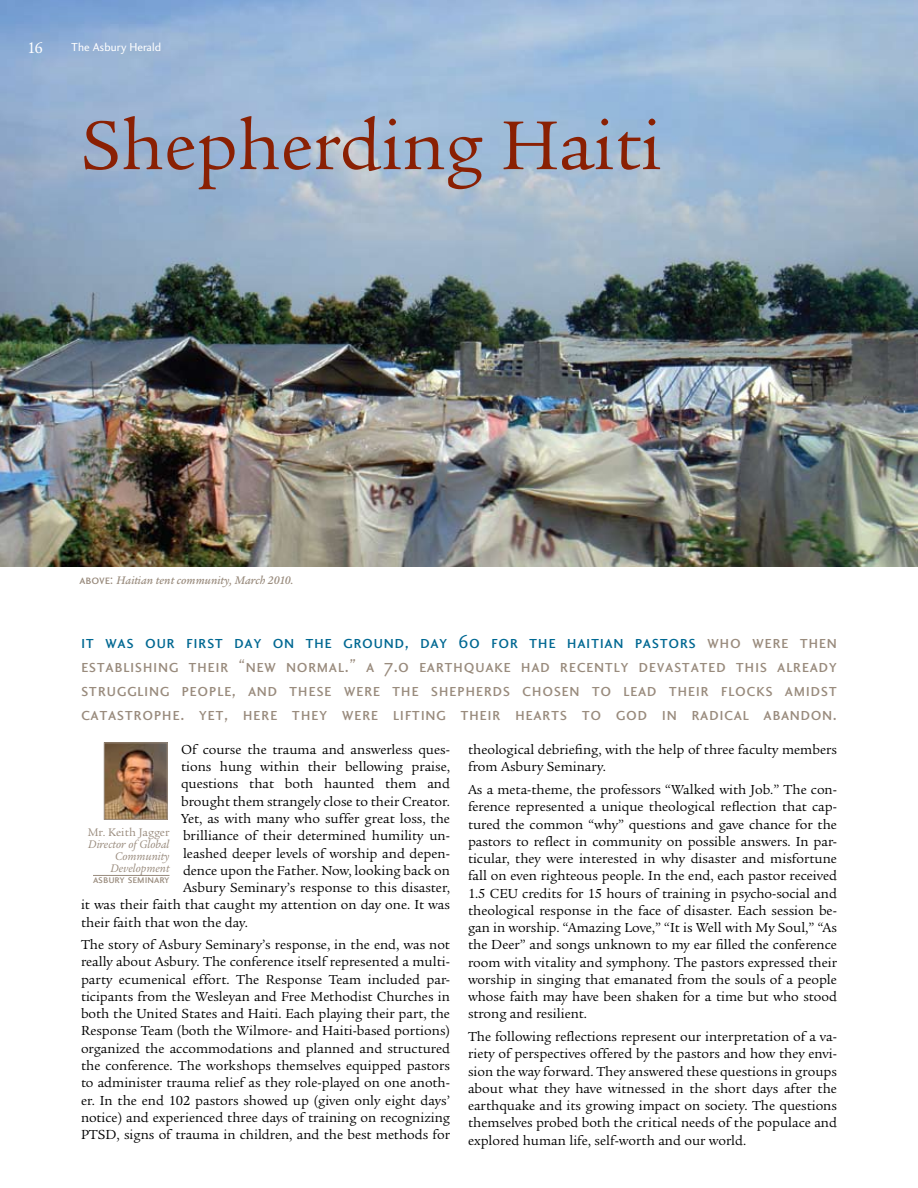
<style>
.page{position:relative;width:918px;height:1188px;background:#fff}
.page>*{position:absolute;margin:0;border:0;box-sizing:border-box;transform-origin:0 0}
.t1{font:75px "Legacy Ser ITC";color:#8a2003}
.t2{font:19.05px/24px "Charlotte Sans Small Caps Plain";letter-spacing:.03em;color:#998b7d;text-align:justify}
.t3{font:16.5px "Legacy Ser ITC";color:#fff}
.t4{font:14.25px/17.2px "Legacy Ser ITC";color:#000;text-align:justify}
.t5{font:italic 500 12px "Legacy Ser ITC";color:#998b7d}
.t6{font:italic 12px/12px "Legacy Ser ITC";color:#998b7d;text-align:right}
.t7{font:12px "Charlotte Sans Book Plain";color:#fff}
.t8{font:12px "Legacy Ser ITC";color:#998b7d}
.t9{font:12px "Charlotte Sans Small Caps Plain";color:#998b7d}
.s1{font-family:"Charlotte Sans Small Caps Plain";font-weight:400;font-style:normal;font-size:13.5px}
.s2{color:#006892}
</style>
<div class="page">
<img style="left:0;top:0;width:918px;height:567px">
<hr style="left:93px;top:875px;width:76px;height:1px;background:#998b7d">
<img style="left:106px;top:744px;width:60px;height:74px">
<div style="left:104px;top:742px;width:64px;height:78px;border:1px solid #998b7d"></div>
<p class="t3" style="left:27px;top:38px;width:18px">16</p>
<p class="t7" style="left:71px;top:40px;width:91px">The Asbury Herald</p>
<h1 class="t1" style="left:81px;top:103px;width:582px">Shepherding Haiti</h1>
<p class="t5" style="left:80px;top:573px;width:215px"><span class="s1">above:</span> Haitian tent community, March 2010.</p>
<p class="t2" style="left:81px;top:629px;width:758px"><span class="s2">it was our first day on the ground, day 60 for the haitian pastors</span> who were then establishing their “new normal.” a 7.0 earthquake had recently devastated this already struggling people, and these were the shepherds chosen to lead their flocks amidst catastrophe. yet, here they were lifting their hearts to god in radical abandon.</p>
<p class="t4" style="left:181px;top:741px;width:270px">Of course the trauma and answerless ques-</p>
<p class="t4" style="left:181px;top:758px;width:270px">tions hung within their bellowing praise,</p>
<p class="t4" style="left:181px;top:776px;width:270px">questions that both haunted them and</p>
<p class="t4" style="left:181px;top:793px;width:270px">brought them strangely close to their Creator.</p>
<p class="t4" style="left:181px;top:810px;width:270px">Yet, as with many who suffer great loss, the</p>
<p class="t4" style="left:183px;top:827px;width:269px">brilliance of their determined humility un-</p>
<p class="t4" style="left:183px;top:845px;width:268px">leashed deeper levels of worship and depen-</p>
<p class="t4" style="left:183px;top:862px;width:269px">dence upon the Father. Now, looking back on</p>
<p class="t4" style="left:183px;top:879px;width:269px">Asbury Seminary’s response to this disaster,</p>
<p class="t4" style="left:81px;top:896px;width:370px">it was their faith that caught my attention on day one. It was</p>
<p class="t4" style="left:81px;top:914px;width:168px">their faith that won the day.</p>
<p class="t4" style="left:81px;top:936px;width:371px">The story of Asbury Seminary’s response, in the end, was not really about Asbury. The conference itself represented a multi&shy;party ecumenical effort. The Response Team included par&shy;ticipants from the Wesleyan and Free Methodist Churches in both the United States and Haiti. Each playing their part, the Response Team (both the Wilmore- and Haiti-based portions) organized the accommodations and planned and structured the conference. The workshops themselves equipped pastors to administer trauma relief as they role-played on one anoth&shy;er. In the end 102 pastors showed up (given only eight days’ notice) and experienced three days of training on recognizing PTSD, signs of trauma in children, and the best methods for</p>
<p class="t8" style="left:88px;top:825px;width:83px">Mr. Keith Jagger</p>
<p class="t6" style="left:88px;top:838px;width:83px">Director of Global<br>Community<br>Development</p>
<p class="t9" style="left:93px;top:872px;width:78px">asbury seminary</p>
<p class="t4" style="left:468px;top:741px;width:371px">theological debriefing, with the help of three faculty members from Asbury Seminary.</p>
<p class="t4" style="left:468px;top:781px;width:371px">As a meta-theme, the professors “Walked with Job.” The con&shy;ference represented a unique theological reflection that cap&shy;tured the common “why” questions and gave chance for the pastors to reflect in community on possible answers. In par&shy;ticular, they were interested in why disaster and misfortune fall on even righteous people. In the end, each pastor received 1.5 CEU credits for 15 hours of training in psycho-social and theological response in the face of disaster. Each session be&shy;gan in worship. “Amazing Love,” “It is Well with My Soul,” “As the Deer” and songs unknown to my ear filled the conference room with vitality and symphony. The pastors expressed their worship in singing that emanated from the souls of a people whose faith may have been shaken for a time but who stood strong and resilient.</p>
<p class="t4" style="left:468px;top:1028px;width:371px">The following reflections represent our interpretation of a va&shy;riety of perspectives offered by the pastors and how they envi&shy;sion the way forward. They answered these questions in groups about what they have witnessed in the short days after the earthquake and its growing impact on society. The questions themselves probed both the critical needs of the populace and explored human life, self-worth and our world.</p>
</div>
